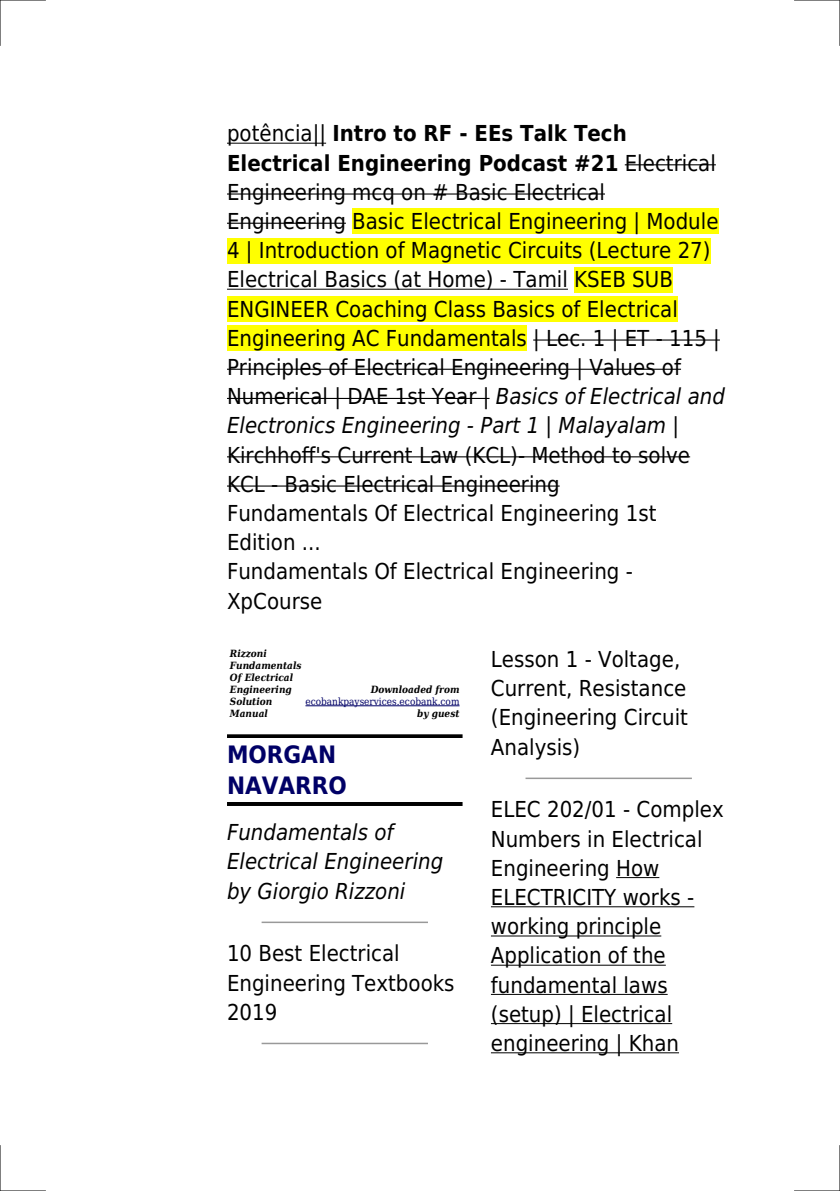
<style>
.page{position:relative;width:840px;height:1191px;background:#fff}
.page>*{position:absolute;margin:0;border:0;box-sizing:border-box;transform-origin:0 0}
.t1{font:700 24px/31.8px "DejaVu Sans Condensed";color:#006}
.t2{font:22px/29.2px "DejaVu Sans Condensed";color:#000}
.t3{font:italic 22px/29.2px "DejaVu Sans Condensed";color:#000}
.t4{font:italic 700 10px/12px "DejaVu Serif Condensed";color:#000}
.t5{font:10px "DejaVu Serif Condensed";color:#006}
.s1{font-weight:700}
.s2{font-style:italic}
</style>
<div class="page">
<hr style="left:227px;top:143px;width:99px;height:1px;background:#000">
<hr style="left:624px;top:164px;width:91px;height:1px;background:#000">
<hr style="left:227px;top:193px;width:377px;height:2px;background:#000">
<hr style="left:227px;top:223px;width:119px;height:1px;background:#000">
<div style="left:352px;top:208px;width:366px;height:26px;background:#ff0"></div>
<div style="left:227px;top:238px;width:483px;height:25px;background:#ff0"></div>
<hr style="left:227px;top:289px;width:340px;height:1px;background:#000">
<div style="left:574px;top:267px;width:98px;height:25px;background:#ff0"></div>
<div style="left:227px;top:296px;width:450px;height:26px;background:#ff0"></div>
<div style="left:227px;top:325px;width:299px;height:26px;background:#ff0"></div>
<hr style="left:533px;top:339px;width:186px;height:1px;background:#000">
<hr style="left:227px;top:369px;width:453px;height:1px;background:#000">
<hr style="left:227px;top:398px;width:262px;height:1px;background:#000">
<hr style="left:227px;top:456px;width:462px;height:1px;background:#000">
<hr style="left:227px;top:485px;width:332px;height:1px;background:#000">
<hr style="left:305px;top:705px;width:154px;height:1px;background:#006">
<svg style="left:227px;top:734px;width:235px;height:4px"></svg>
<hr style="left:227px;top:802px;width:235px;height:4px;background:#000">
<hr style="left:262px;top:921px;width:165px;height:2px;background:#999">
<hr style="left:262px;top:1042px;width:165px;height:2px;background:#999">
<hr style="left:526px;top:777px;width:164px;height:2px;background:#999">
<hr style="left:615px;top:877px;width:44px;height:1px;background:#000">
<hr style="left:490px;top:906px;width:204px;height:1px;background:#000">
<hr style="left:490px;top:935px;width:171px;height:1px;background:#000">
<hr style="left:490px;top:964px;width:175px;height:1px;background:#000">
<hr style="left:490px;top:994px;width:177px;height:1px;background:#000">
<hr style="left:490px;top:1023px;width:181px;height:1px;background:#000">
<hr style="left:490px;top:1052px;width:188px;height:1px;background:#000">
<hr style="left:0;top:0;width:45px;height:1px;background:#000">
<hr style="left:794px;top:0;width:45px;height:1px;background:#000">
<hr style="left:0;top:1190px;width:45px;height:1px;background:#000">
<hr style="left:794px;top:1190px;width:45px;height:1px;background:#000">
<hr style="left:0;top:0;width:1px;height:45px;background:#000">
<hr style="left:0;top:1145px;width:1px;height:46px;background:#000">
<hr style="left:839px;top:0;width:1px;height:45px;background:#000">
<hr style="left:839px;top:1145px;width:1px;height:46px;background:#000">
<p class="t2" style="left:227px;top:119px;width:499px">potência|| <span class="s1">Intro to RF - EEs Talk Tech Electrical Engineering Podcast #21</span> Electrical Engineering mcq on # Basic Electrical Engineering Basic Electrical Engineering | Module 4 | Introduction of Magnetic Circuits (Lecture 27)<br>Electrical Basics (at Home) - Tamil KSEB SUB ENGINEER Coaching Class Basics of Electrical Engineering AC Fundamentals | Lec. 1 | ET - 115 | Principles of Electrical Engineering | Values of Numerical | DAE 1st Year | <span class="s2">Basics of Electrical and Electronics Engineering - Part 1 | Malayalam |</span></p>
<p class="t2" style="left:227px;top:440px;width:464px">Kirchhoff's Current Law (KCL)- Method to solve<br>KCL - Basic Electrical Engineering<br>Fundamentals Of Electrical Engineering 1st<br>Edition ...<br>Fundamentals Of Electrical Engineering -<br>XpCourse</p>
<p class="t4" style="left:230px;top:647px;width:73px">Rizzoni<br>Fundamentals<br>Of Electrical<br>Engineering<br>Solution<br>Manual</p>
<p class="t2" style="left:490px;top:645px;width:198px">Lesson 1 - Voltage,<br>Current, Resistance (Engineering Circuit<br>Analysis)</p>
<p class="t4" style="left:370px;top:683px;width:90px">Downloaded from</p>
<p class="t5" style="left:305px;top:695px;width:155px">ecobankpayservices.ecobank.com</p>
<p class="t4" style="left:417px;top:707px;width:44px">by guest</p>
<p class="t1" style="left:227px;top:738px;width:121px">MORGAN<br>NAVARRO</p>
<p class="t3" style="left:227px;top:818px;width:218px">Fundamentals of<br>Electrical Engineering by Giorgio Rizzoni</p>
<p class="t2" style="left:490px;top:795px;width:234px">ELEC 202/01 - Complex<br>Numbers in Electrical<br>Engineering How<br>ELECTRICITY works - working principle<br>Application of the fundamental laws (setup) | Electrical engineering | Khan</p>
<p class="t2" style="left:227px;top:939px;width:229px">10 Best Electrical<br>Engineering Textbooks<br>2019</p>
</div>
